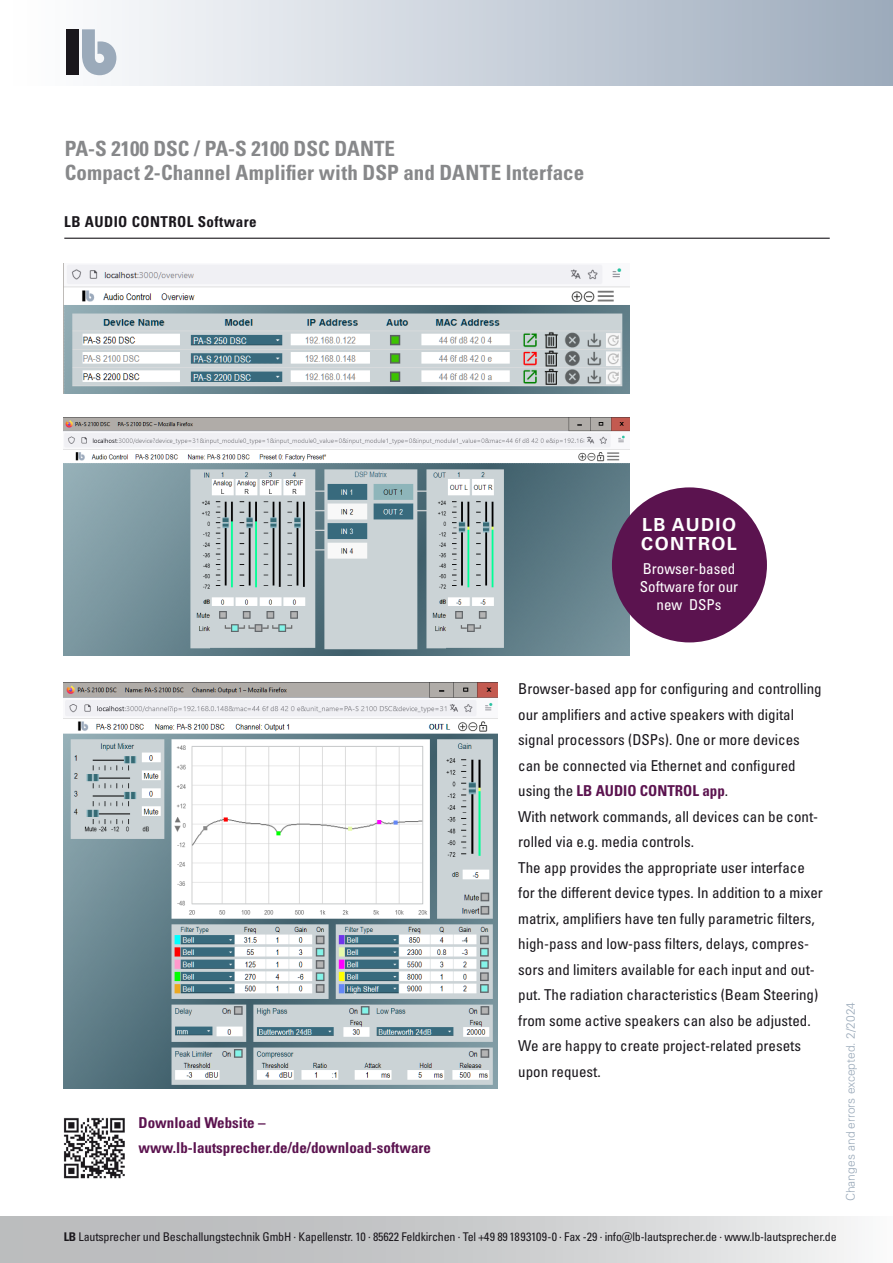
<style>
.page{position:relative;width:893px;height:1263px;background:#fff}
.page>*{position:absolute;margin:0;border:0;box-sizing:border-box;transform-origin:0 0}
.t1{font:700 condensed 21px/24px "Univers LT Pro";color:#87888a}
.t2{font:700 18px/19.5px "Univers LT Pro 65";letter-spacing:.08em;color:#fff}
.t3{font:condensed 15px/25.5px "Univers LT Pro";color:#1a171c}
.t4{font:700 condensed 15px/25.5px "Univers LT Pro";color:#5b134f}
.t5{font:condensed 15px/18px "Univers LT Pro";color:#fff;text-align:center}
.t6{font:700 condensed 15px "Univers LT Pro";letter-spacing:.03em;color:#1a171c}
.t7{font:condensed 12px "Univers LT Pro";letter-spacing:-.015em;color:#1a171c}
.t8{font:300 12px "Univers LT Pro 45";color:#9baaba}
.s1{font-weight:700;color:#5b134f}
.s2{font-weight:700}
</style>
<div class="page">
<div style="left:2px;top:1px;width:891px;height:85px;background:linear-gradient(to right,#fff,#9dabbc)"></div>
<div style="left:66px;top:29px;width:13px;height:45px;background:#1a171c"></div>
<svg style="left:82px;top:29px;width:34px;height:46px"></svg>
<div style="left:0;top:1217px;width:893px;height:46px;background:linear-gradient(to right,#afb1b3,#ededee)"></div>
<hr style="left:64px;top:238px;width:766px;height:1px;background:#1a171c">
<img style="left:64px;top:265px;width:565px;height:128px">
<img style="left:64px;top:417px;width:565px;height:238px">
<img style="left:64px;top:682px;width:433px;height:406px">
<div style="left:612px;top:487px;width:155px;height:155px;background:#5b134f;border-radius:50%"></div>
<img style="left:63px;top:1117px;width:62px;height:62px">
<h1 class="t1" style="left:65px;top:136px;width:521px">PA-S 2100 DSC / PA-S 2100 DSC DANTE<br>Compact 2-Channel Amplifier with DSP and DANTE Interface</h1>
<p class="t6" style="left:64px;top:212px;width:194px">LB AUDIO CONTROL Software</p>
<p class="t2" style="left:641px;top:514px;width:97px">LB AUDIO<br>CONTROL</p>
<p class="t5" style="left:640px;top:559px;width:100px">Browser-based<br>Software for our new DSPs</p>
<p class="t4" style="left:139px;top:1109px;width:294px">Download Website – www.lb-lautsprecher.de/de/download-software</p>
<p class="t3" style="left:518px;top:675px;width:306px">Browser-based app for configuring and controlling our amplifiers and active speakers with digital signal processors (DSPs). One or more devices can be connected via Ethernet and configured using the <span class="s1">LB AUDIO CONTROL app</span>.<br>With network commands, all devices can be cont&shy;rolled via e.g. media controls.<br>The app provides the appropriate user interface for the different device types. In addition to a mixer matrix, amplifiers have ten fully parametric filters, high-pass and low-pass filters, delays, compres&shy;sors and limiters available for each input and out&shy;put. The radiation characteristics (Beam Steering) from some active speakers can also be adjusted.<br>We are happy to create project-related presets upon request.</p>
<p class="t8" style="left:843px;top:1201px;width:201px;rotate:-90deg">Changes and errors excepted. 2/2024</p>
<p class="t7" style="left:64px;top:1229px;width:774px"><span class="s2">LB</span> Lautsprecher und Beschallungstechnik GmbH · Kapellenstr. 10 · 85622 Feldkirchen · Tel +49 89 1893109-0 · Fax -29 · info@lb-lautsprecher.de · www.lb-lautsprecher.de</p>
</div>
